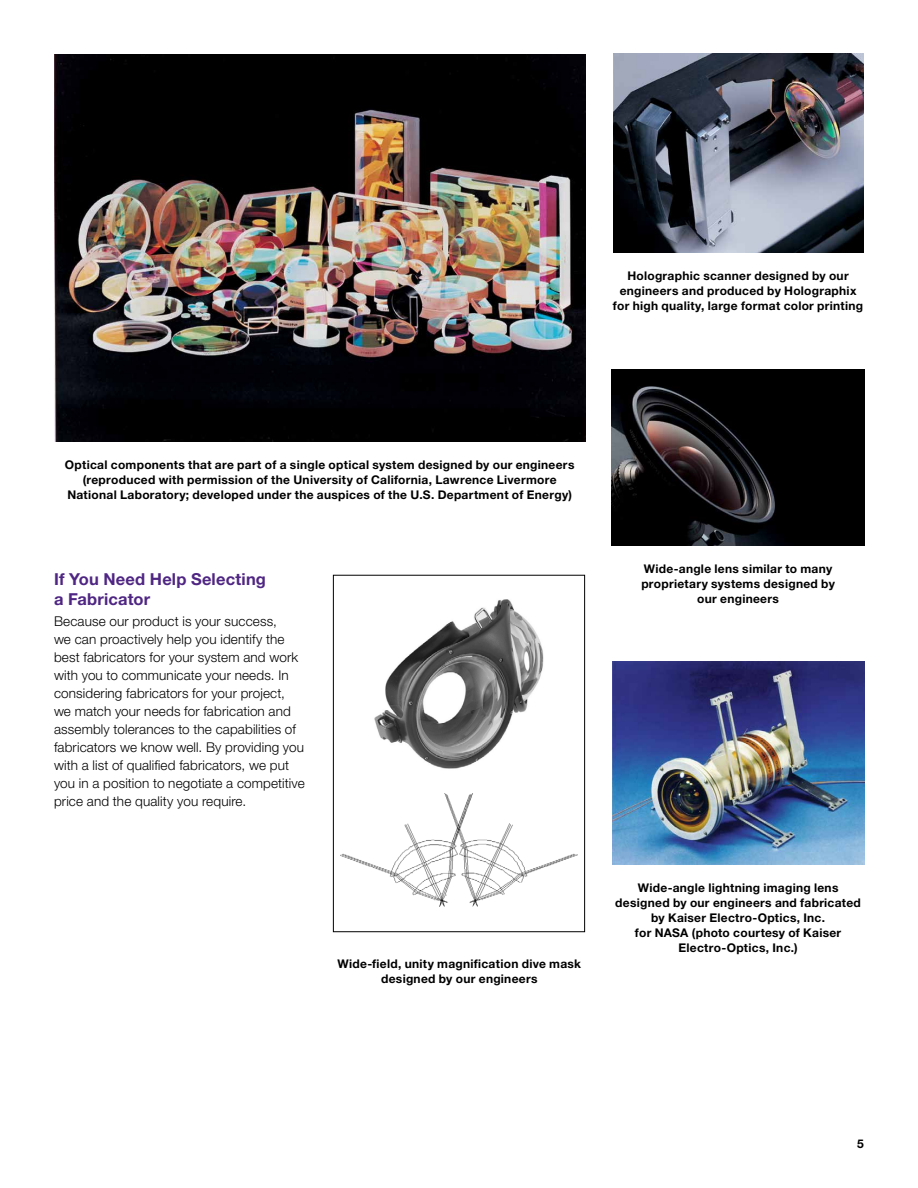
<style>
.page{position:relative;width:918px;height:1188px;background:#fff}
.page>*{position:absolute;margin:0;border:0;box-sizing:border-box;transform-origin:0 0}
._02_Subhead_level_1{font:700 16.5px/19.5px "Helvetica Neue LT Std";letter-spacing:.01em;color:#4f2683}
._03_Body_copy{font:300 13.5px/18px "Helvetica Neue LT Std";letter-spacing:.01em;color:#000}
._05_Figure_caption{font:700 12px/15px "Helvetica Neue LT Std";letter-spacing:.025em;color:#000;text-align:center}
</style>
<div class="page">
<img style="left:613px;top:54px;width:250px;height:198px">
<img style="left:612px;top:369px;width:252px;height:176px">
<img style="left:612px;top:662px;width:252px;height:203px">
<img style="left:55px;top:54px;width:530px;height:388px">
<img style="left:341px;top:793px;width:237px;height:114px">
<img style="left:374px;top:599px;width:170px;height:170px">
<div style="left:333px;top:575px;width:252px;height:357px;border:1px solid #000"></div>
<p class="_05_Figure_caption" style="left:613px;top:267px;width:252px">Holographic scanner designed by our engineers and produced by Holographix for high quality, large format color printing</p>
<p class="_05_Figure_caption" style="left:65px;top:457px;width:511px">Optical components that are part of a single optical system designed by our engineers (reproduced with permission of the University of California, Lawrence Livermore<br>National Laboratory; developed under the auspices of the U.S. Department of Energy)</p>
<p class="_02_Subhead_level_1" style="left:54px;top:569px;width:214px">If You Need Help Selecting a Fabricator</p>
<p class="_03_Body_copy" style="left:54px;top:612px;width:252px">Because our product is your success,<br>we can proactively help you identify the best fabricators for your system and work with you to communicate your needs. In considering fabricators for your project, we match your needs for fabrication and assembly tolerances to the capabilities of fabricators we know well. By providing you with a list of qualified fabricators, we put you in a position to negotiate a competitive price and the quality you require.</p>
<p class="_05_Figure_caption" style="left:338px;top:956px;width:245px">Wide-field, unity magnification dive mask designed by our engineers</p>
<p class="_05_Figure_caption" style="left:641px;top:561px;width:195px">Wide-angle lens similar to many proprietary systems designed by our engineers</p>
<p class="_05_Figure_caption" style="left:615px;top:880px;width:247px">Wide-angle lightning imaging lens designed by our engineers and fabricated by Kaiser Electro-Optics, Inc.<br>for NASA (photo courtesy of Kaiser Electro-Optics, Inc.)</p>
<p class="_05_Figure_caption" style="left:857px;top:1136px;width:8px">5</p>
</div>
